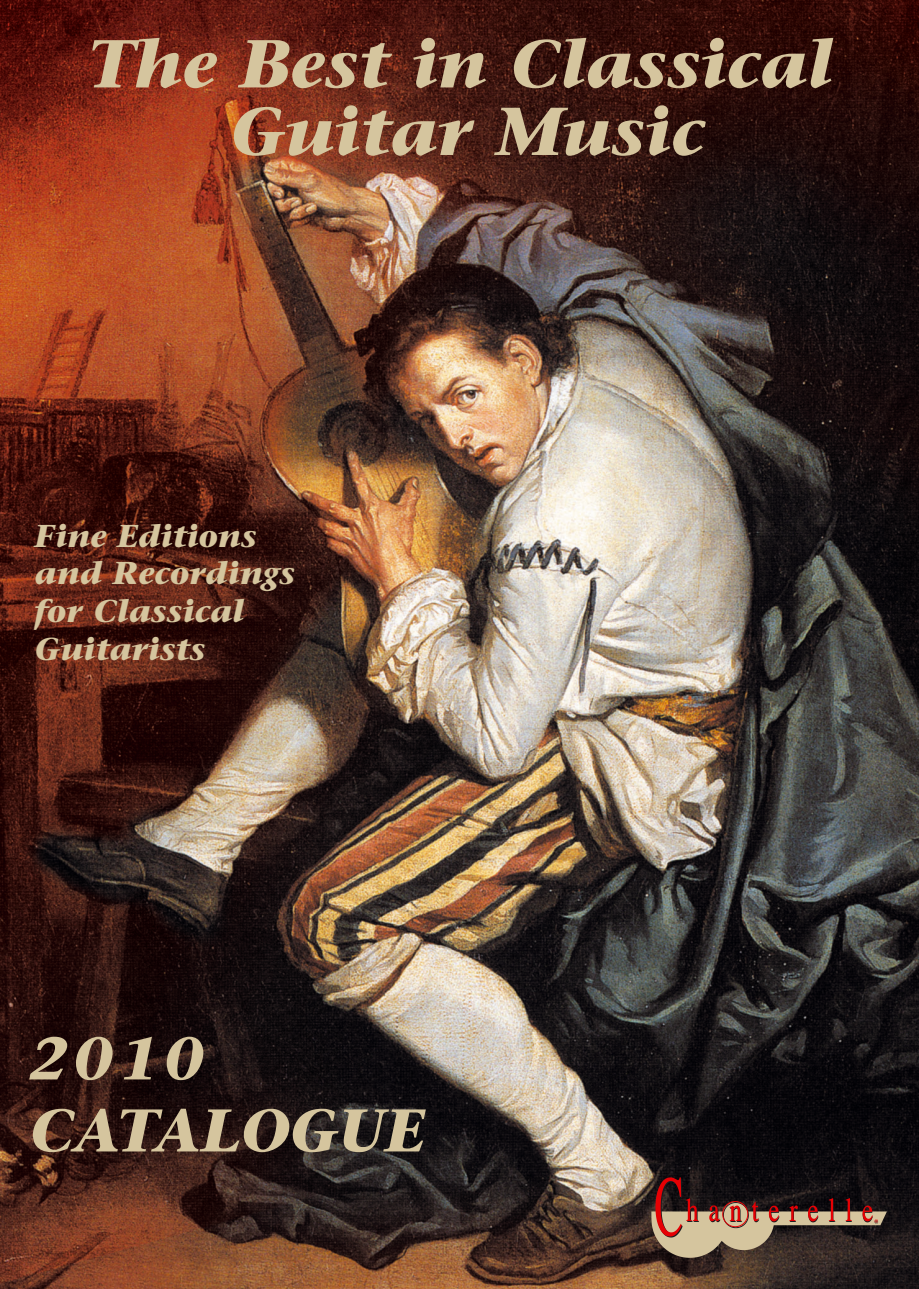
<style>
.page{position:relative;width:919px;height:1289px;background:#fff}
.page>*{position:absolute;margin:0;border:0;box-sizing:border-box;transform-origin:0 0}
.t1{font:italic 700 67.5px/67.5px "Stone Serif";color:#d5c59e;text-align:center}
.t2{font:italic 700 60px/72px "Stone Serif";color:#d5c59e}
.t3{font:italic 700 31.5px/37.8px "Stone Serif";color:#d5c59e}
</style>
<div class="page">
<img style="left:0;top:0;width:918px;height:1288px">
<img style="left:646px;top:1174px;width:243px;height:86px">
<h1 class="t1" style="left:87px;top:37px;width:747px">The Best in Classical<br>Guitar Music</h1>
<p class="t3" style="left:35px;top:520px;width:262px">Fine Editions and Recordings for Classical<br>Guitarists</p>
<h2 class="t2" style="left:29px;top:1028px;width:397px">2010<br>CATALOGUE</h2>
</div>
